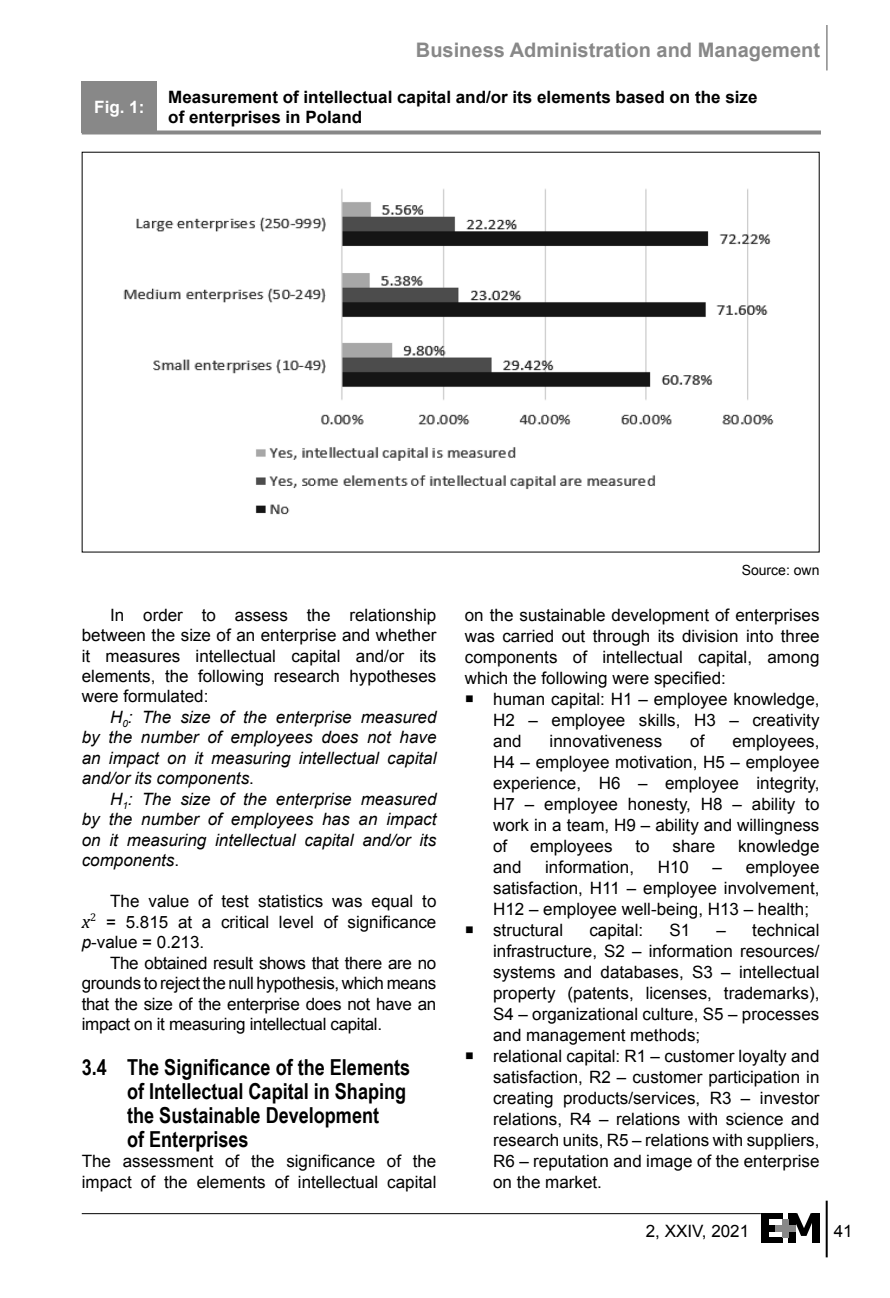
<style>
.page{position:relative;width:890px;height:1298px;background:#fff}
.page>*{position:absolute;margin:0;border:0;box-sizing:border-box;transform-origin:0 0}
.t1{font:700 22px/24px "Arial Narrow";color:#000}
.t2{font:700 20px "Arial";color:#888}
.t3{font:17px/21px "Arial";color:#000;text-align:justify}
.t4{font:italic 17px/20.4px "Arial";color:#000;text-align:justify}
.t5{font:700 17px/20.4px "Arial";color:#000}
.t6{font:700 17px "Arial";color:#fff}
.t7{font:14px "Arial";color:#000}
.s1{font-style:normal}
.s2{font-family:"Cambria";font-style:italic;font-size:19px}
.s3{font-style:italic}
</style>
<div class="page">
<hr style="left:825px;top:1200px;width:2px;height:57px;background:#000">
<hr style="left:82px;top:1212px;width:678px;height:1px;background:#000">
<div style="left:760px;top:1212px;width:22px;height:6px;background:#000"></div>
<div style="left:760px;top:1236px;width:21px;height:6px;background:#000"></div>
<div style="left:760px;top:1224px;width:14px;height:6px;background:#000"></div>
<div style="left:760px;top:1212px;width:8px;height:30px;background:#000"></div>
<div style="left:788px;top:1212px;width:7px;height:30px;background:#000"></div>
<div style="left:811px;top:1212px;width:8px;height:30px;background:#000"></div>
<svg style="left:791px;top:1212px;width:24px;height:23px"></svg>
<div style="left:782px;top:1218px;width:6px;height:18px;background:#888"></div>
<div style="left:774px;top:1224px;width:21px;height:6px;background:#888"></div>
<hr style="left:825px;top:25px;width:1px;height:45px;background:#888">
<div style="left:82px;top:81px;width:75px;height:51px;background:#888"></div>
<hr style="left:82px;top:130px;width:75px;height:4px;background:#888">
<svg style="left:157px;top:130px;width:663px;height:4px;background:#969696"></svg>
<img style="left:123px;top:188px;width:651px;height:327px">
<p class="t2" style="left:415px;top:36px;width:405px">Business Administration and Management</p>
<p class="t6" style="left:94px;top:96px;width:52px">Fig. 1:</p>
<p class="t5" style="left:168px;top:87px;width:590px">Measurement of intellectual capital and/or its elements based on the size of enterprises in Poland</p>
<p class="t3" style="left:82px;top:604px;width:356px;line-height:20.4px;text-indent:28px">In order to assess the relationship between the size of an enterprise and whether it measures intellectual capital and/or its elements, the following research hypotheses were formulated:</p>
<p class="t4" style="left:82px;top:707px;width:356px;text-indent:28px">H<sub>0</sub>: The size of the enterprise measured by the number of employees does not have an impact on it measuring intellectual capital and/or its components<span class="s1">.</span></p>
<p class="t4" style="left:82px;top:788px;width:356px;text-indent:28px">H<sub>1</sub>: The size of the enterprise measured by the number of employees has an impact on it measuring intellectual capital and/or its components<span class="s1">.</span></p>
<p class="t3" style="left:82px;top:891px;width:356px;line-height:20.4px;text-indent:28px">The value of test statistics was equal to <span class="s2">x</span><sup>2</sup> = 5.815 at a critical level of significance <span class="s3">p</span>-value = 0.213.</p>
<p class="t3" style="left:82px;top:952px;width:356px;line-height:20.4px;text-indent:28px">The obtained result shows that there are no grounds to reject the null hypothesis, which means that the size of the enterprise does not have an impact on it measuring intellectual capital.</p>
<p class="t1" style="left:127px;top:1053px;width:284px;text-indent:-45px">3.4 The Significance of the Elements of Intellectual Capital in Shaping the Sustainable Development<br>of Enterprises</p>
<p class="t3" style="left:82px;top:1151px;width:356px;line-height:20.4px">The assessment of the significance of the impact of the elements of intellectual capital</p>
<p class="t7" style="left:741px;top:561px;width:79px">Source: own</p>
<p class="t3" style="left:464px;top:604px;width:356px">on the sustainable development of enterprises was carried out through its division into three components of intellectual capital, among which the following were specified:</p>
<p class="t3" style="left:493px;top:688px;width:327px">human capital: H1 – employee knowledge, H2 – employee skills, H3 – creativity and</p>
<p class="t3" style="left:549px;top:730px;width:114px">innovativeness</p>
<p class="t3" style="left:690px;top:730px;width:16px">of</p>
<p class="t3" style="left:493px;top:730px;width:328px;text-indent:239px">employees, H4 – employee motivation, H5 – employee experience, H6 – employee integrity, H7 – employee honesty, H8 – ability to work in a team, H9 – ability and willingness of</p>
<p class="t3" style="left:530px;top:835px;width:84px">employees</p>
<p class="t3" style="left:635px;top:835px;width:16px">to</p>
<p class="t3" style="left:672px;top:835px;width:44px">share</p>
<p class="t3" style="left:737px;top:835px;width:83px">knowledge</p>
<p class="t3" style="left:493px;top:856px;width:30px">and</p>
<p class="t3" style="left:545px;top:856px;width:90px">information,</p>
<p class="t3" style="left:657px;top:856px;width:33px">H10</p>
<p class="t3" style="left:493px;top:856px;width:327px;text-align:left;text-indent:219px">– employee satisfaction, H11 – employee involvement,<br>H12 – employee well-being, H13 – health; structural</p>
<p class="t3" style="left:589px;top:919px;width:55px">capital:</p>
<p class="t3" style="left:669px;top:919px;width:22px">S1</p>
<p class="t3" style="left:493px;top:919px;width:328px;text-align:left;text-indent:223px">– technical infrastructure, S2 – information resources/ systems and databases, S3 – intellectual property (patents, licenses, trademarks), S4 – organizational culture, S5 – processes and management methods;<br>relational capital: R1 – customer loyalty and satisfaction, R2 – customer participation in creating products/services, R3 – investor relations, R4 – relations with science and research units, R5 – relations with suppliers, R6 – reputation and image of the enterprise on the market.</p>
<p class="t3" style="left:645px;top:1220px;width:105px">2, XXIV, 2021</p>
<p class="t3" style="left:833px;top:1220px;width:20px">41</p>
</div>
